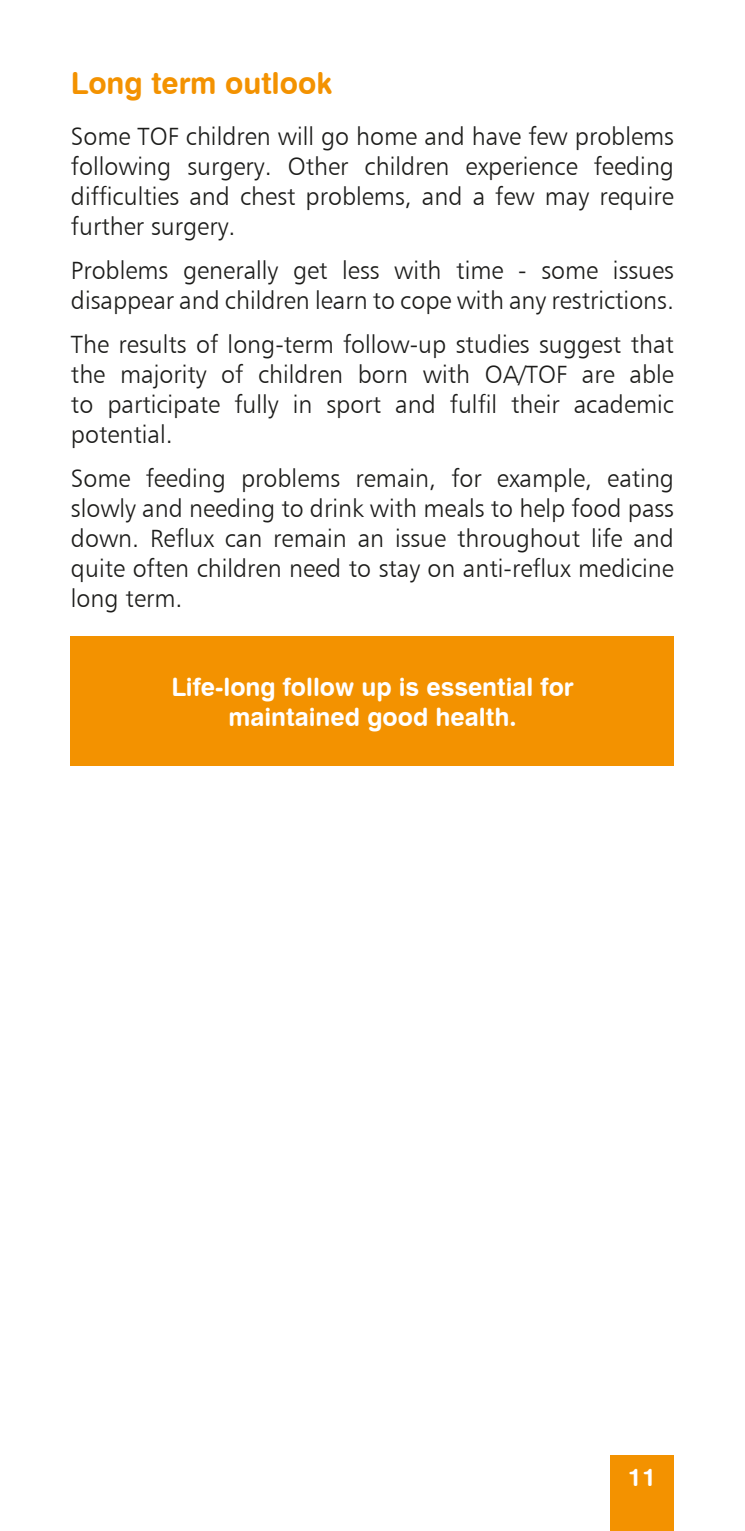
<style>
.page{position:relative;width:745px;height:1531px;background:#fff}
.page>*{position:absolute;margin:0;border:0;box-sizing:border-box;transform-origin:0 0}
.t1{font:30px "Swiss 721 BT Bold Rounded";color:#f39200}
.t2{font:25px/30px "Humanist 777 BT Light B";color:#1d1d1b;text-align:justify}
.t3{font:25px/30px "Swiss 721 BT Bold Rounded";color:#fff;text-align:center}
</style>
<div class="page">
<div style="left:71px;top:636px;width:602px;height:129px;background:#f39200"></div>
<div style="left:609px;top:1456px;width:64px;height:75px;background:#f39200"></div>
<p class="t1" style="left:71px;top:64px;width:263px">Long term outlook</p>
<p class="t2" style="left:71px;top:120px;width:604px">Some TOF children will go home and have few problems following surgery. Other children experience feeding difficulties and chest problems, and a few may require further surgery.</p>
<p class="t2" style="left:71px;top:255px;width:604px">Problems generally get less with time - some issues disappear and children learn to cope with any restrictions.</p>
<p class="t2" style="left:71px;top:329px;width:604px">The results of long-term follow-up studies suggest that the majority of children born with OA/TOF are able to participate fully in sport and fulfil their academic potential.</p>
<p class="t2" style="left:71px;top:463px;width:604px">Some feeding problems remain, for example, eating slowly and needing to drink with meals to help food pass down. Reflux can remain an issue throughout life and quite often children need to stay on anti-reflux medicine long term.</p>
<p class="t3" style="left:171px;top:671px;width:403px">Life-long follow up is essential for maintained good health.</p>
<p class="t3" style="left:627px;top:1462px;width:30px">11</p>
</div>
